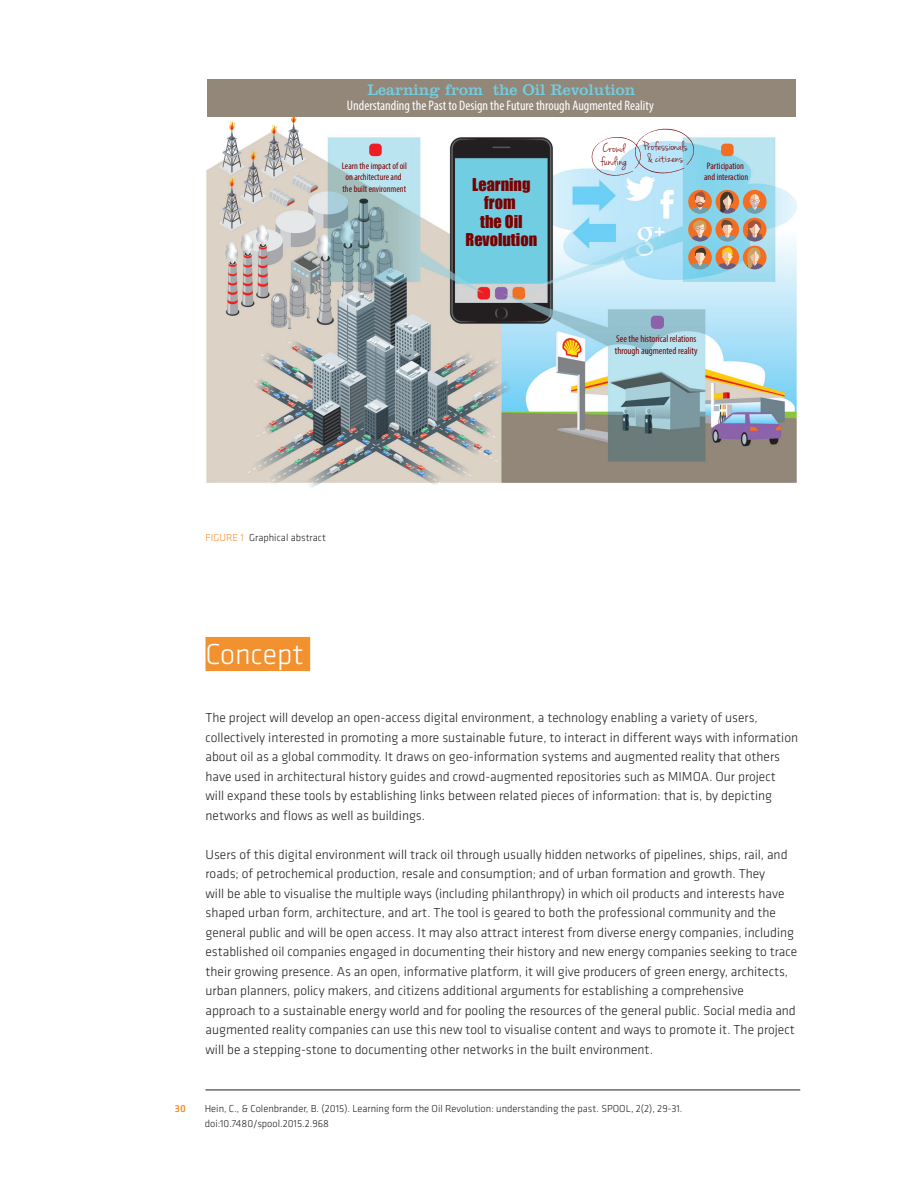
<style>
.page{position:relative;width:918px;height:1188px;background:#fff}
.page>*{position:absolute;margin:0;border:0;box-sizing:border-box;transform-origin:0 0}
.t1{font:300 30px "Klavika";color:#fff}
.t2{font:16.2px/18.3px "Impact";color:#790100;text-align:center}
.t3{font:15.9px "Clarendon LT Std";color:#71cee1}
.t4{font:condensed 13.8px "Myriad Pro";color:#fff}
.t5{font:300 13.5px/19.5px "Klavika";color:#231f20}
.t6{font:13.35px/12.6px "Jenna Sue";color:#790100;text-align:center;scale:1.11 1}
.t7{font:300 10.5px/14.7px "Klavika";color:#231f20}
.t8{font:500 10.5px "Klavika";color:#f2912f}
.t9{font:condensed 10.05px/12.1px "Myriad Pro";color:#790100}
.t10{font:condensed 9.45px/11.6px "Myriad Pro";color:#790100;text-align:center}
.s1{color:#f2912f}
</style>
<div class="page">
<hr style="left:206px;top:1090px;width:594px;height:1px;background:#231f20">
<div style="left:206px;top:637px;width:104px;height:34px;background:#f2912f"></div>
<img style="left:206px;top:116px;width:591px;height:372px">
<svg style="left:589px;top:126px;width:107px;height:52px"></svg>
<div style="left:651px;top:316px;width:13px;height:13px;background:#8c62aa;border-radius:4px"></div>
<div style="left:369px;top:144px;width:13px;height:12px;background:#ee1d23;border-radius:4px"></div>
<div style="left:721px;top:144px;width:13px;height:12px;background:#f36e21;border-radius:4px"></div>
<svg style="left:688px;top:190px;width:24px;height:24px"></svg>
<div style="left:716px;top:190px;width:23px;height:24px;background:#f36e21;border-radius:50%"></div>
<svg style="left:719px;top:192px;width:16px;height:22px"></svg>
<div style="left:743px;top:190px;width:24px;height:24px;background:#f36e21;border-radius:50%"></div>
<svg style="left:688px;top:218px;width:24px;height:23px"></svg>
<div style="left:716px;top:218px;width:23px;height:23px;background:#f36e21;border-radius:50%"></div>
<svg style="left:743px;top:218px;width:24px;height:23px"></svg>
<svg style="left:688px;top:246px;width:24px;height:23px"></svg>
<svg style="left:743px;top:246px;width:24px;height:23px"></svg>
<div style="left:716px;top:246px;width:23px;height:23px;background:#f36e21;border-radius:50%"></div>
<svg style="left:747px;top:248px;width:16px;height:21px"></svg>
<svg style="left:719px;top:247px;width:17px;height:22px"></svg>
<svg style="left:691px;top:191px;width:18px;height:50px"></svg>
<svg style="left:746px;top:194px;width:17px;height:47px"></svg>
<svg style="left:719px;top:220px;width:17px;height:21px"></svg>
<svg style="left:691px;top:248px;width:18px;height:21px"></svg>
<div style="left:207px;top:79px;width:589px;height:37px;background:#938779"></div>
<p class="t3" style="left:368px;top:81px;width:269px">Learning from the Oil Revolution</p>
<p class="t4" style="left:347px;top:97px;width:308px">Understanding the Past to Design the Future through Augmented Reality</p>
<p class="t6" style="left:643px;top:140px;width:42px">Professionals &amp; citizens</p>
<p class="t6" style="left:601px;top:143px;width:25px;text-align:left">Crowd funding</p>
<p class="t10" style="left:342px;top:160px;width:67px">Learn the impact of oil on architecture and the built environment</p>
<p class="t10" style="left:704px;top:160px;width:46px;text-align:left">Participation and interaction</p>
<p class="t2" style="left:466px;top:175px;width:73px">Learning from<br>the Oil<br>Revolution</p>
<p class="t7" style="left:206px;top:530px;width:122px"><span class="s1">Figure 1</span> Graphical abstract</p>
<h1 class="t1" style="left:206px;top:637px;width:100px">Concept</h1>
<p class="t9" style="left:615px;top:333px;width:84px">See the historical relations through augmented reality</p>
<p class="t5" style="left:206px;top:708px;width:594px">The project will develop an open-access digital environment, a technology enabling a variety of users, collectively interested in promoting a more sustainable future, to interact in different ways with information about oil as a global commodity. It draws on geo-information systems and augmented reality that others have used in architectural history guides and crowd-augmented repositories such as MI MOA. Our project<br>will expand these tools by establishing links between related pieces of information: that is, by depicting networks and flows as well as buildings.</p>
<p class="t5" style="left:206px;top:845px;width:593px">Users of this digital environment will track oil through usually hidden networks of pipelines, ships, rail, and roads; of petrochemical production, resale and consumption; and of urban formation and growth. They<br>will be able to visualise the multiple ways (including philanthropy) in which oil products and interests have shaped urban form, architecture, and art. The tool is geared to both the professional community and the general public and will be open access. It may also attract interest from diverse energy companies, including established oil companies engaged in documenting their history and new energy companies seeking to trace their growing presence. As an open, informative platform, it will give producers of green energy, architects, urban planners, policy makers, and citizens additional arguments for establishing a comprehensive approach to a sustainable energy world and for pooling the resources of the general public. Social media and augmented reality companies can use this new tool to visualise content and ways to promote it. The project will be a stepping-stone to documenting other networks in the built environment.</p>
<p class="t8" style="left:175px;top:1103px;width:13px">30</p>
<p class="t7" style="left:205px;top:1102px;width:479px">Hein, C., &amp; Colenbrander, B. (2015). Learning form the Oil Revolution: understanding the past. SPOOL, 2(2), 29-31. doi:10.7480/spool.2015.2.968</p>
</div>
